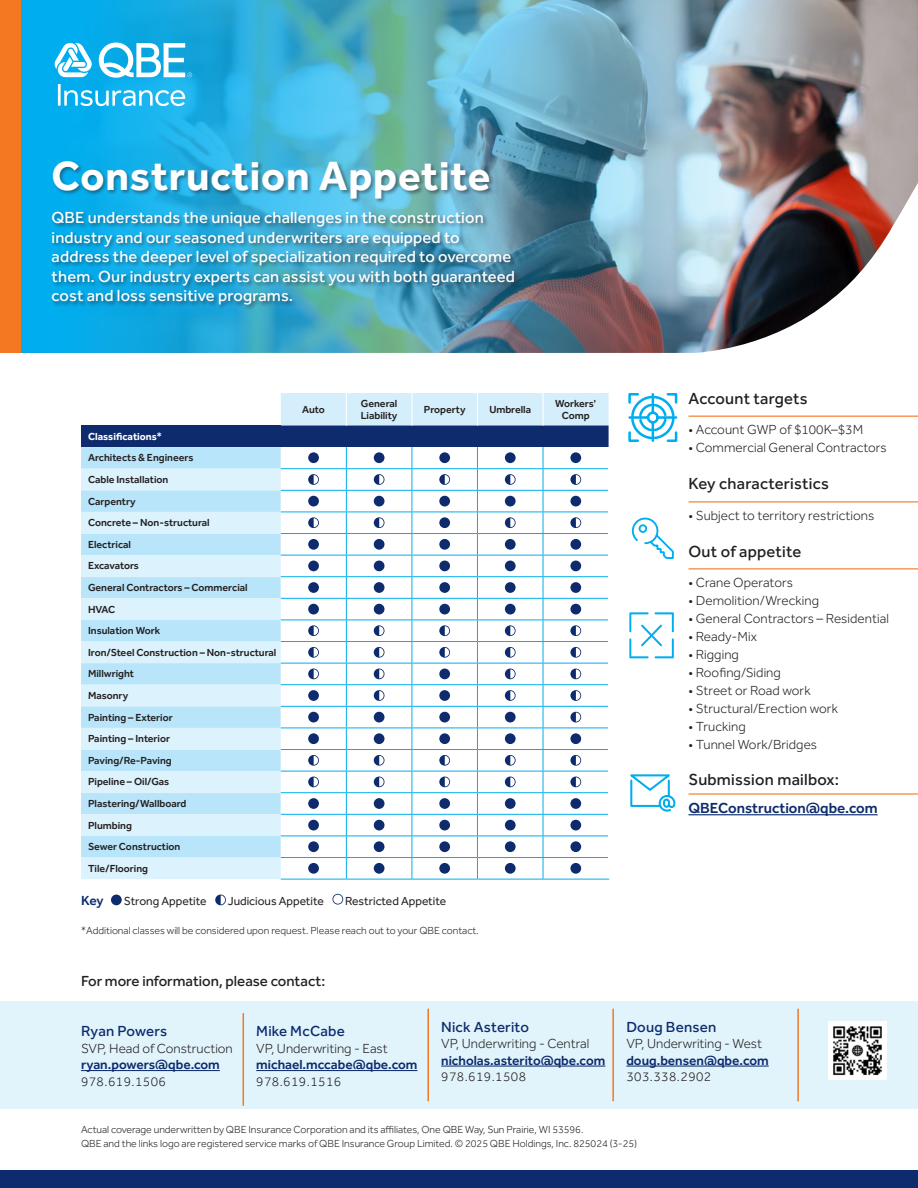
<style>
.page{position:relative;width:918px;height:1188px;background:#fff}
.page>*{position:absolute;margin:0;border:0;box-sizing:border-box;transform-origin:0 0}
.t1{font:700 42px "QBE Sans";letter-spacing:.02em;color:#fff}
.t2{font:500 16.5px/19.5px "QBE Sans";letter-spacing:.01em;color:#fff}
.t3{font:500 16.5px "QBE Sans";letter-spacing:.015em;color:#231f20}
.t4{font:500 15px "QBE Sans";letter-spacing:.015em;color:#0d2b6d}
.t5{font:500 15px "QBE Sans";color:#231f20}
.t6{font:600 15px "QBE Sans";color:#0d2b6d}
.t7{font:300 13.5px "QBE Sans";letter-spacing:.005em;color:#231f20}
.t8{font:600 13.5px "QBE Sans";color:#0d2b6d}
.t9{font:300 13.5px "QBE Sans";letter-spacing:.035em;color:#231f20}
.t10{font:12px "QBE Sans";color:#231f20}
.t11{font:600 10.5px/12px "QBE Sans";color:#231f20}
.Body_Copy{font:300 10.5px/13.5px "QBE Sans";color:#231f20}
.t12{font:700 10.5px "QBE Sans";color:#fff}
</style>
<div class="page">
<div style="left:81px;top:426px;width:200px;height:21px;background:#0d2b6d"></div>
<div style="left:81px;top:447px;width:200px;height:22px;background:#b9e5fa"></div>
<svg style="left:81px;top:469px;width:200px;height:410px;background:#cbecfb"></svg>
<hr style="left:281px;top:879px;width:65px;height:1px;background:#00aeef">
<hr style="left:346px;top:879px;width:66px;height:1px;background:#00aeef">
<hr style="left:412px;top:879px;width:65px;height:1px;background:#00aeef">
<hr style="left:477px;top:879px;width:66px;height:1px;background:#00aeef">
<hr style="left:543px;top:879px;width:66px;height:1px;background:#00aeef">
<svg style="left:281px;top:393px;width:328px;height:486px"></svg>
<div style="left:308px;top:798px;width:11px;height:11px;background:#0d2b6d;border-radius:50%"></div>
<div style="left:374px;top:798px;width:11px;height:11px;background:#0d2b6d;border-radius:50%"></div>
<div style="left:439px;top:798px;width:11px;height:11px;background:#0d2b6d;border-radius:50%"></div>
<div style="left:505px;top:798px;width:11px;height:11px;background:#0d2b6d;border-radius:50%"></div>
<div style="left:570px;top:798px;width:11px;height:11px;background:#0d2b6d;border-radius:50%"></div>
<div style="left:308px;top:820px;width:11px;height:10px;background:#0d2b6d;border-radius:50%"></div>
<div style="left:374px;top:820px;width:11px;height:10px;background:#0d2b6d;border-radius:50%"></div>
<div style="left:439px;top:820px;width:11px;height:10px;background:#0d2b6d;border-radius:50%"></div>
<div style="left:505px;top:820px;width:11px;height:10px;background:#0d2b6d;border-radius:50%"></div>
<div style="left:570px;top:820px;width:11px;height:10px;background:#0d2b6d;border-radius:50%"></div>
<div style="left:308px;top:841px;width:11px;height:11px;background:#0d2b6d;border-radius:50%"></div>
<div style="left:374px;top:841px;width:11px;height:11px;background:#0d2b6d;border-radius:50%"></div>
<div style="left:439px;top:841px;width:11px;height:11px;background:#0d2b6d;border-radius:50%"></div>
<div style="left:505px;top:841px;width:11px;height:11px;background:#0d2b6d;border-radius:50%"></div>
<div style="left:570px;top:841px;width:11px;height:11px;background:#0d2b6d;border-radius:50%"></div>
<div style="left:308px;top:863px;width:11px;height:11px;background:#0d2b6d;border-radius:50%"></div>
<div style="left:374px;top:863px;width:11px;height:11px;background:#0d2b6d;border-radius:50%"></div>
<div style="left:439px;top:863px;width:11px;height:11px;background:#0d2b6d;border-radius:50%"></div>
<div style="left:505px;top:863px;width:11px;height:11px;background:#0d2b6d;border-radius:50%"></div>
<div style="left:570px;top:863px;width:11px;height:11px;background:#0d2b6d;border-radius:50%"></div>
<div style="left:0;top:1170px;width:918px;height:18px;background:#0d2b6d"></div>
<div style="left:111px;top:895px;width:11px;height:10px;background:#0d2b6d;border-radius:50%"></div>
<svg style="left:215px;top:895px;width:11px;height:10px"></svg>
<svg style="left:332px;top:894px;width:11px;height:11px"></svg>
<svg style="left:629px;top:612px;width:45px;height:46px"></svg>
<img style="left:21px;top:0;width:897px;height:353px">
<svg style="left:54px;top:42px;width:39px;height:35px"></svg>
<svg style="left:58px;top:84px;width:127px;height:22px"></svg>
<svg style="left:99px;top:43px;width:93px;height:35px"></svg>
<div style="left:0;top:0;width:21px;height:353px;background:#f47721"></div>
<div style="left:51px;top:160px;width:469px;height:151px;background:#231f20;opacity:.5"></div>
<svg style="left:628px;top:393px;width:50px;height:49px"></svg>
<hr style="left:688px;top:416px;width:230px;height:1px;background:#f47721">
<hr style="left:688px;top:501px;width:230px;height:1px;background:#f47721">
<hr style="left:688px;top:568px;width:230px;height:1px;background:#f47721">
<hr style="left:688px;top:814px;width:190px;height:1px;background:#0d2b6d">
<svg style="left:630px;top:774px;width:46px;height:38px"></svg>
<hr style="left:688px;top:793px;width:230px;height:2px;background:#f47721">
<svg style="left:631px;top:517px;width:43px;height:42px"></svg>
<div style="left:0;top:1001px;width:918px;height:108px;background:#e1f4fc"></div>
<hr style="left:243px;top:1013px;width:1px;height:93px;background:#f47721">
<hr style="left:427px;top:1009px;width:2px;height:92px;background:#f47721">
<hr style="left:612px;top:1009px;width:2px;height:92px;background:#f47721">
<hr style="left:797px;top:1009px;width:2px;height:92px;background:#f47721">
<hr style="left:81px;top:1070px;width:139px;height:1px;background:#0d2b6d">
<hr style="left:256px;top:1070px;width:161px;height:1px;background:#0d2b6d">
<hr style="left:441px;top:1066px;width:164px;height:1px;background:#0d2b6d">
<hr style="left:626px;top:1066px;width:143px;height:1px;background:#0d2b6d">
<img style="left:828px;top:1021px;width:59px;height:59px">
<p class="t1" style="left:52px;top:150px;width:440px">Construction Appetite</p>
<p class="t2" style="left:52px;top:208px;width:465px">QBE understands the unique challenges in the construction industry and our seasoned underwriters are equipped to address the deeper level of specialization required to overcome them. Our industry experts can assist you with both guaranteed cost and loss sensitive programs.</p>
<p class="t12" style="left:88px;top:430px;width:75px">Classifications*</p>
<p class="t11" style="left:88px;top:452px;width:107px">Architects &amp; Engineers</p>
<p class="t11" style="left:88px;top:473px;width:82px">Cable Installation</p>
<p class="t11" style="left:88px;top:495px;width:49px">Carpentry</p>
<p class="t11" style="left:88px;top:517px;width:123px">Concrete – Non-structural</p>
<p class="t11" style="left:88px;top:538px;width:45px">Electrical</p>
<p class="t11" style="left:88px;top:560px;width:52px">Excavators</p>
<p class="t11" style="left:88px;top:581px;width:161px">General Contractors – Commercial</p>
<p class="t11" style="left:88px;top:603px;width:29px">HVAC</p>
<p class="t11" style="left:88px;top:625px;width:74px">Insulation Work</p>
<p class="t11" style="left:88px;top:646px;width:190px">Iron/Steel Construction – Non-structural</p>
<p class="t11" style="left:88px;top:668px;width:48px">Millwright</p>
<p class="t11" style="left:88px;top:689px;width:42px">Masonry</p>
<p class="t11" style="left:88px;top:711px;width:86px">Painting – Exterior</p>
<p class="t11" style="left:88px;top:733px;width:84px">Painting – Interior</p>
<p class="t11" style="left:88px;top:754px;width:85px">Paving/Re-Paving</p>
<p class="t11" style="left:88px;top:776px;width:83px">Pipeline – Oil/Gas</p>
<p class="t11" style="left:88px;top:797px;width:100px">Plastering/Wallboard</p>
<p class="t11" style="left:88px;top:819px;width:45px">Plumbing</p>
<p class="t11" style="left:88px;top:841px;width:94px">Sewer Construction</p>
<p class="t11" style="left:88px;top:862px;width:62px">Tile/Flooring</p>
<p class="t11" style="left:302px;top:403px;width:24px">Auto</p>
<p class="t11" style="left:361px;top:397px;width:38px">General<br>Liability</p>
<p class="t11" style="left:424px;top:403px;width:43px">Property</p>
<p class="t11" style="left:489px;top:403px;width:43px">Umbrella</p>
<p class="t11" style="left:555px;top:397px;width:43px;text-align:center">Workers'<br>Comp</p>
<p class="t8" style="left:81px;top:892px;width:24px">Key</p>
<p class="t10" style="left:124px;top:893px;width:84px">Strong Appetite</p>
<p class="t10" style="left:228px;top:893px;width:97px">Judicious Appetite</p>
<p class="t10" style="left:345px;top:893px;width:103px">Restricted Appetite</p>
<p class="Body_Copy" style="left:81px;top:923px;width:400px">* Additional classes will be considered upon request. Please reach out to your QBE contact.</p>
<p class="t5" style="left:81px;top:972px;width:246px">For more information, please contact:</p>
<p class="t4" style="left:81px;top:1022px;width:88px">Ryan Powers</p>
<p class="t7" style="left:81px;top:1040px;width:153px">SVP, Head of Construction</p>
<p class="t8" style="left:81px;top:1056px;width:140px">ryan.powers@qbe.com</p>
<p class="t9" style="left:81px;top:1073px;width:86px">978.619.1506</p>
<p class="t4" style="left:256px;top:1022px;width:90px">Mike McCabe</p>
<p class="t7" style="left:256px;top:1040px;width:133px">VP, Underwriting - East</p>
<p class="t8" style="left:256px;top:1056px;width:163px">michael.mccabe@qbe.com</p>
<p class="t9" style="left:256px;top:1073px;width:86px">978.619.1516</p>
<p class="t4" style="left:441px;top:1018px;width:89px">Nick Asterito</p>
<p class="t7" style="left:441px;top:1036px;width:150px">VP, Underwriting - Central</p>
<p class="t8" style="left:441px;top:1052px;width:166px">nicholas.asterito@qbe.com</p>
<p class="t9" style="left:441px;top:1069px;width:86px">978.619.1508</p>
<p class="t3" style="left:688px;top:389px;width:121px">Account targets</p>
<p class="t7" style="left:688px;top:422px;width:176px">• Account GWP of $100K–$3M</p>
<p class="t7" style="left:688px;top:440px;width:200px">• Commercial General Contractors</p>
<p class="t3" style="left:688px;top:474px;width:142px">Key characteristics</p>
<p class="t7" style="left:688px;top:507px;width:187px">• Subject to territory restrictions</p>
<p class="t3" style="left:688px;top:541px;width:114px">Out of appetite</p>
<p class="t7" style="left:688px;top:575px;width:106px">• Crane Operators</p>
<p class="t7" style="left:688px;top:593px;width:132px">• Demolition/Wrecking</p>
<p class="t7" style="left:688px;top:611px;width:202px">• General Contractors – Residential</p>
<p class="t7" style="left:688px;top:629px;width:70px">• Ready-Mix</p>
<p class="t7" style="left:688px;top:647px;width:52px">• Rigging</p>
<p class="t7" style="left:688px;top:665px;width:94px">• Roofing/Siding</p>
<p class="t7" style="left:688px;top:683px;width:124px">• Street or Road work</p>
<p class="t7" style="left:688px;top:701px;width:151px">• Structural/Erection work</p>
<p class="t7" style="left:688px;top:719px;width:59px">• Trucking</p>
<p class="t7" style="left:688px;top:737px;width:130px">• Tunnel Work/Bridges</p>
<p class="t3" style="left:688px;top:770px;width:152px">Submission mailbox:</p>
<p class="t6" style="left:688px;top:799px;width:191px">QBEConstruction@qbe.com</p>
<p class="t4" style="left:626px;top:1018px;width:91px">Doug Bensen</p>
<p class="t7" style="left:626px;top:1036px;width:137px">VP, Underwriting - West</p>
<p class="t8" style="left:626px;top:1052px;width:144px">doug.bensen@qbe.com</p>
<p class="t9" style="left:626px;top:1069px;width:86px">303.338.2902</p>
<p class="Body_Copy" style="left:81px;top:1123px;width:558px">Actual coverage underwritten by QBE Insurance Corporation and its affiliates, One QBE Way, Sun Prairie, WI 53596.<br>QBE and the links logo are registered service marks of QBE Insurance Group Limited. © 2025 QBE Holdings, Inc. 825024 (3-25)</p>
</div>
